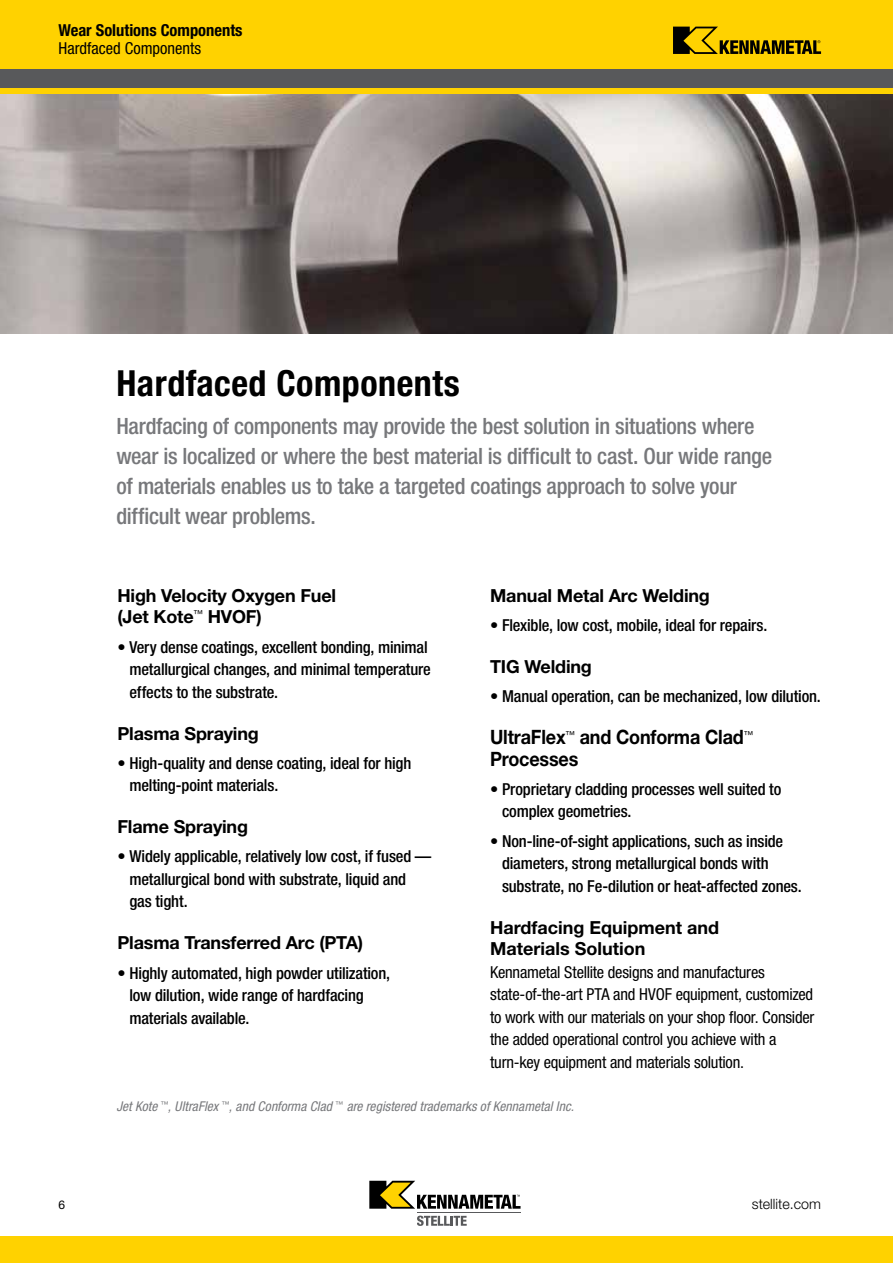
<style>
.page{position:relative;width:893px;height:1263px;background:#fff}
.page>*{position:absolute;margin:0;border:0;box-sizing:border-box;transform-origin:0 0}
.t1{font:700 condensed 36px "Helvetica Neue LT Std";letter-spacing:.015em;color:#000}
.t2{font:500 condensed 22.5px/30px "Helvetica Neue LT Std";letter-spacing:-.015em;color:#77787b}
.t3{font:700 19.8px/21.6px "Helvetica Neue LT Std";letter-spacing:-.01em;color:#000;scale:.91 1}
.t4{font:700 18px/21.6px "Helvetica Neue LT Std";letter-spacing:-.01em;color:#000}
.t5{font:500 condensed 16.5px/22.5px "Helvetica Neue LT Std";letter-spacing:-.01em;color:#000}
.t6{font:condensed 16.5px/22.5px "Helvetica Neue LT Std";letter-spacing:-.015em;color:#000}
.t7{font:700 condensed 16.5px "Helvetica Neue LT Std";color:#000}
.t8{font:300 14.25px "Helvetica Neue LT Std";color:#000}
.t9{font:italic condensed 13.5px "Helvetica Neue LT Std";letter-spacing:.005em;color:#77787b}
.t10{font:12px "Helvetica Neue LT Std";color:#000}
.s1{font-weight:400}
</style>
<div class="page">
<div style="left:0;top:0;width:893px;height:94px;background:#ffd200"></div>
<div style="left:0;top:1236px;width:893px;height:27px;background:#ffd200"></div>
<div style="left:0;top:69px;width:893px;height:18px;background:#58595b"></div>
<svg style="left:673px;top:27px;width:148px;height:27px"></svg>
<hr style="left:417px;top:1212px;width:103px;height:1px;background:#58595b">
<svg style="left:417px;top:1215px;width:50px;height:11px"></svg>
<svg style="left:369px;top:1181px;width:151px;height:28px"></svg>
<img style="left:0;top:94px;width:893px;height:239px">
<p class="t7" style="left:58px;top:20px;width:186px">Wear Solutions Components</p>
<p class="t6" style="left:58px;top:37px;width:144px">Hardfaced Components</p>
<h1 class="t1" style="left:116px;top:361px;width:345px">Hardfaced Components</h1>
<p class="t2" style="left:116px;top:411px;width:657px">Hardfacing of components may provide the best solution in situations where wear is localized or where the best material is difficult to cast. Our wide range of materials enables us to take a targeted coatings approach to solve your difficult wear problems.</p>
<p class="t4" style="left:117px;top:584px;width:220px">High Velocity Oxygen Fuel (Jet Kote<sup>™</sup> HVOF)</p>
<p class="t5" style="left:129px;top:635px;width:303px;text-indent:-12px"><span class="s1">•</span> Very dense coatings, excellent bonding, minimal metallurgical changes, and minimal temperature effects to the substrate.</p>
<p class="t4" style="left:117px;top:722px;width:143px">Plasma Spraying</p>
<p class="t5" style="left:129px;top:751px;width:283px;text-indent:-12px">• High-quality and dense coating, ideal for high melting-point materials.</p>
<p class="t4" style="left:117px;top:815px;width:132px">Flame Spraying</p>
<p class="t5" style="left:129px;top:845px;width:304px;text-indent:-12px">• Widely applicable, relatively low cost, if fused — metallurgical bond with substrate, liquid and gas tight.</p>
<p class="t4" style="left:117px;top:932px;width:247px">Plasma Transferred Arc (PTA)</p>
<p class="t5" style="left:129px;top:961px;width:262px;text-indent:-12px">• Highly automated, high powder utilization, low dilution, wide range of hardfacing materials available.</p>
<p class="t4" style="left:490px;top:584px;width:221px">Manual Metal Arc Welding</p>
<p class="t5" style="left:490px;top:614px;width:279px">• Flexible, low cost, mobile, ideal for repairs.</p>
<p class="t4" style="left:490px;top:655px;width:103px">TIG Welding</p>
<p class="t5" style="left:490px;top:685px;width:332px">• Manual operation, can be mechanized, low dilution.</p>
<p class="t3" style="left:490px;top:726px;width:291px">UltraFlex<sup>™</sup> and Conforma Clad<sup>™<br></sup>Processes</p>
<p class="t5" style="left:502px;top:778px;width:281px;text-indent:-12px">• Proprietary cladding processes well suited to complex geometries.</p>
<p class="t5" style="left:502px;top:829px;width:301px;text-indent:-12px">• Non-line-of-sight applications, such as inside diameters, strong metallurgical bonds with substrate, no Fe-dilution or heat-affected zones.</p>
<p class="t4" style="left:490px;top:916px;width:230px">Hardfacing Equipment and<br>Materials Solution</p>
<p class="t6" style="left:490px;top:960px;width:326px">Kennametal Stellite designs and manufactures state-of-the-art PTA and HVOF equipment, customized to work with our materials on your shop floor. Consider the added operational control you achieve with a turn-key equipment and materials solution.</p>
<p class="t9" style="left:116px;top:1099px;width:459px">Jet Kote <sup>™</sup>, UltraFlex <sup>™</sup>, and Conforma Clad <sup>™</sup> are registered trademarks of Kennametal Inc.</p>
<p class="t10" style="left:58px;top:1197px;width:8px">6</p>
<p class="t8" style="left:752px;top:1195px;width:71px">stellite.com</p>
</div>
